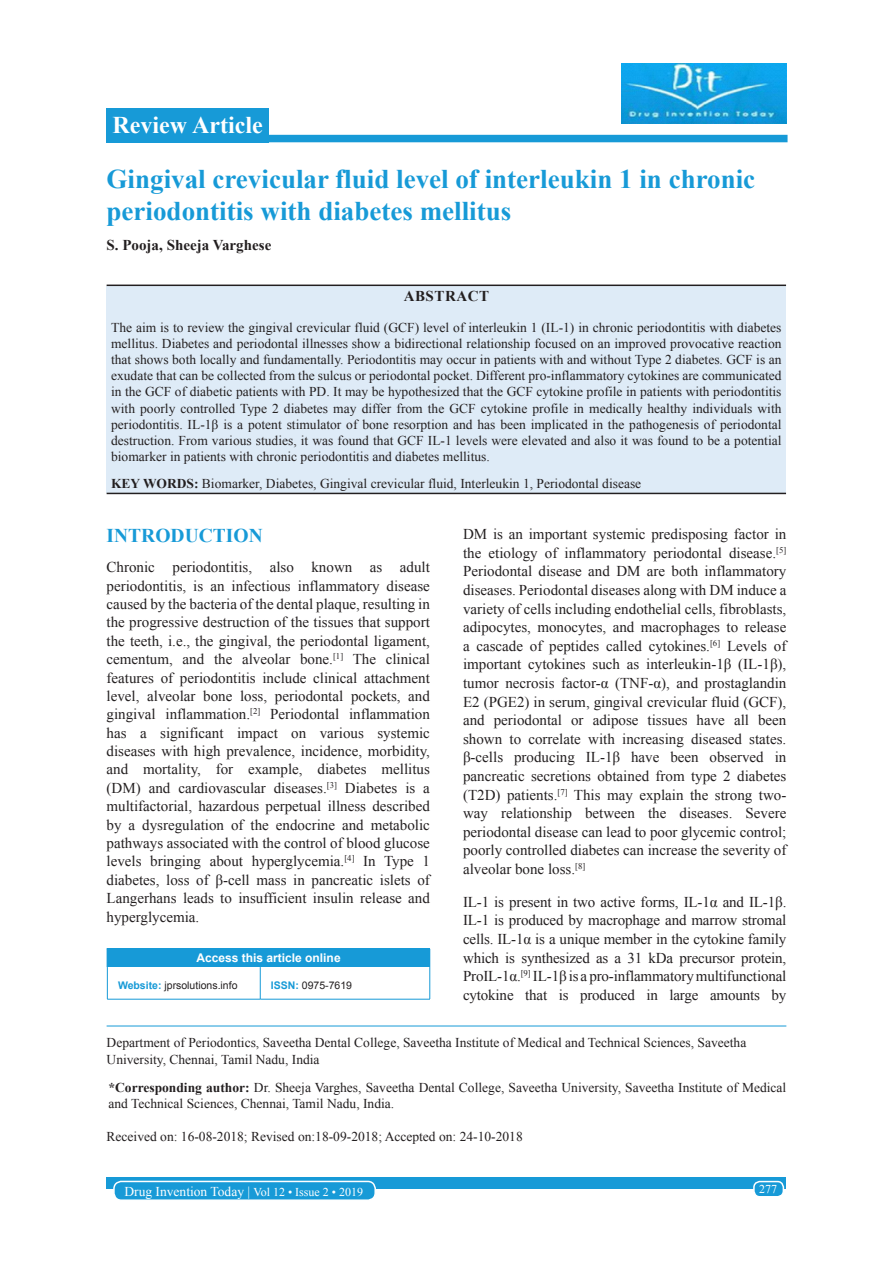
<style>
.page{position:relative;width:893px;height:1263px;background:#fff}
.page>*{position:absolute;margin:0;border:0;box-sizing:border-box;transform-origin:0 0}
.AT{font:700 27px/32.4px "Times New Roman";color:#179ad7}
.AH{font:700 24px "Times New Roman";color:#fff}
.t1{font:700 19.5px "Times New Roman";color:#179ad7}
.TX{font:15px/18.6px "Times New Roman";color:#231f20;text-align:justify}
.AU{font:700 15px "Times New Roman";color:#231f20}
.ABSH{font:700 15px "Times New Roman";letter-spacing:.035em;color:#231f20}
.ABS{font:13.5px/16.2px "Times New Roman";color:#231f20;text-align:justify}
.ADD{font:13.5px/16.2px "Times New Roman";color:#231f20}
.AFF{font:13.5px/16.2px "Times New Roman";color:#231f20}
.KWD{font:13.5px "Times New Roman";color:#231f20}
.HIS{font:13.5px "Times New Roman";color:#231f20}
.foot1{font:13.5px "Times New Roman";color:#fff}
.ATAO{font:700 12px "Arial";color:#fff}
.foot1-2{font:12px "Times New Roman";color:#fff}
.WEBSITE{font:10.5px "Arial";color:#231f20}
.s1{font-weight:700}
.s2{font-weight:700;color:#179ad7}
.s3{font-size:12px}
</style>
<div class="page">
<div style="left:106px;top:1177px;width:680px;height:12px;background:#179ad7"></div>
<div style="left:753px;top:1181px;width:30px;height:15px;background:#179ad7;border-radius:6px"></div>
<div style="left:752px;top:1180px;width:31px;height:17px;border:2px solid #fff;border-radius:6px"></div>
<div style="left:114px;top:1181px;width:261px;height:19px;background:#179ad7;border-radius:7px"></div>
<div style="left:113px;top:1180px;width:263px;height:21px;border:2px solid #fff;border-radius:7px"></div>
<div style="left:106px;top:108px;width:162px;height:34px;background:#179ad7"></div>
<div style="left:265px;top:135px;width:522px;height:7px;background:#179ad7"></div>
<hr style="left:106px;top:1025px;width:680px;height:1px;background:#179ad7">
<div style="left:107px;top:948px;width:322px;height:19px;background:#179ad7"></div>
<svg style="left:106px;top:949px;width:1px;height:18px"></svg>
<hr style="left:106px;top:948px;width:154px;height:1px;background:#179ad7">
<hr style="left:260px;top:948px;width:170px;height:1px;background:#179ad7">
<svg style="left:429px;top:949px;width:1px;height:18px"></svg>
<hr style="left:107px;top:967px;width:1px;height:32px;background:#179ad7">
<hr style="left:107px;top:999px;width:153px;height:1px;background:#179ad7">
<hr style="left:260px;top:967px;width:1px;height:32px;background:#179ad7">
<hr style="left:429px;top:967px;width:1px;height:32px;background:#179ad7">
<hr style="left:260px;top:999px;width:170px;height:1px;background:#179ad7">
<img style="left:621px;top:63px;width:164px;height:60px">
<div style="left:106px;top:286px;width:679px;height:207px;background:#deebf7"></div>
<hr style="left:106px;top:284px;width:679px;height:2px;background:#231f20">
<hr style="left:106px;top:493px;width:679px;height:1px;background:#231f20">
<p class="AH" style="left:112px;top:108px;width:151px">Review Article</p>
<p class="AT" style="left:106px;top:162px;width:650px">Gingival crevicular fluid level of interleukin 1 in chronic periodontitis with diabetes mellitus</p>
<p class="AU" style="left:106px;top:234px;width:166px">S. Pooja, Sheeja Varghese</p>
<p class="ABSH" style="left:403px;top:285px;width:87px">ABSTRACT</p>
<p class="ABS" style="left:111px;top:318px;width:671px">The aim is to review the gingival crevicular fluid (GCF) level of interleukin 1 (IL-1) in chronic periodontitis with diabetes mellitus. Diabetes and periodontal illnesses show a bidirectional relationship focused on an improved provocative reaction that shows both locally and fundamentally. Periodontitis may occur in patients with and without Type 2 diabetes. GCF is an exudate that can be collected from the sulcus or periodontal pocket. Different pro-inflammatory cytokines are communicated in the GCF of diabetic patients with PD. It may be hypothesized that the GCF cytokine profile in patients with periodontitis with poorly controlled Type 2 diabetes may differ from the GCF cytokine profile in medically healthy individuals with periodontitis. IL-1β is a potent stimulator of bone resorption and has been implicated in the pathogenesis of periodontal destruction. From various studies, it was found that GCF IL-1 levels were elevated and also it was found to be a potential biomarker in patients with chronic periodontitis and diabetes mellitus.</p>
<p class="KWD" style="left:111px;top:474px;width:531px"><span class="s1">KEY WORDS:</span> Biomarker, Diabetes, Gingival crevicular fluid, Interleukin 1, Periodontal disease</p>
<h1 class="t1" style="left:106px;top:521px;width:157px">INTRODUCTION</h1>
<p class="TX" style="left:106px;top:557px;width:325px">Chronic periodontitis, also known as adult periodontitis, is an infectious inflammatory disease caused by the bacteria of the dental plaque, resulting in the progressive destruction of the tissues that support the teeth, i.e., the gingival, the periodontal ligament, cementum, and the alveolar bone.<sup>[1]</sup> The clinical features of periodontitis include clinical attachment level, alveolar bone loss, periodontal pockets, and gingival inflammation.<sup>[2]</sup> Periodontal inflammation has a significant impact on various systemic diseases with high prevalence, incidence, morbidity, and mortality, for example, diabetes mellitus (DM) and cardiovascular diseases.<sup>[3]</sup> Diabetes is a multifactorial, hazardous perpetual illness described by a dysregulation of the endocrine and metabolic pathways associated with the control of blood glucose levels bringing about hyperglycemia.<sup>[4]</sup> In Type 1 diabetes, loss of β-cell mass in pancreatic islets of Langerhans leads to insufficient insulin release and hyperglycemia.</p>
<p class="ATAO" style="left:196px;top:950px;width:146px">Access this article online</p>
<p class="WEBSITE" style="left:118px;top:978px;width:121px"><span class="s2">Website:</span> jprsolutions.info</p>
<p class="WEBSITE" style="left:271px;top:978px;width:83px"><span class="s2">ISSN:</span> 0975-7619</p>
<p class="TX" style="left:463px;top:524px;width:325px">DM is an important systemic predisposing factor in the etiology of inflammatory periodontal disease.<sup>[5] </sup>Periodontal disease and DM are both inflammatory diseases. Periodontal diseases along with DM induce a variety of cells including endothelial cells, fibroblasts, adipocytes, monocytes, and macrophages to release a cascade of peptides called cytokines.<sup>[6]</sup> Levels of important cytokines such as interleukin-1β (IL-1β), tumor necrosis factor-α (TNF-α), and prostaglandin E2 (PGE2) in serum, gingival crevicular fluid (GCF), and periodontal or adipose tissues have all been shown to correlate with increasing diseased states. β-cells producing IL-1β have been observed in pancreatic secretions obtained from type 2 diabetes (T2D) patients.<sup>[7]</sup> This may explain the strong two&shy;way relationship between the diseases. Severe periodontal disease can lead to poor glycemic control; poorly controlled diabetes can increase the severity of alveolar bone loss.<sup>[8]</sup></p>
<p class="TX" style="left:463px;top:892px;width:325px">IL-1 is present in two active forms, IL-1α and IL-1β.<br>IL-1 is produced by macrophage and marrow stromal cells. IL-1α is a unique member in the cytokine family which is synthesized as a 31 kDa precursor protein, ProIL-1α.<sup>[9]</sup> IL-1β is a pro-inflammatory multifunctional cytokine that is produced in large amounts by</p>
<p class="AFF" style="left:106px;top:1034px;width:641px">Department of Periodontics, Saveetha Dental College, Saveetha Institute of Medical and Technical Sciences, Saveetha<br>University, Chennai, Tamil Nadu, India</p>
<p class="ADD" style="left:108px;top:1078px;width:679px"><span class="s1">*Corresponding author:</span> Dr. Sheeja Varghes, Saveetha Dental College, Saveetha University, Saveetha Institute of Medical and Technical Sciences, Chennai, Tamil Nadu, India.</p>
<p class="HIS" style="left:106px;top:1126px;width:417px">Received on: 16-08-2018; Revised on:18-09-2018; Accepted on: 24-10-2018</p>
<p class="foot1" style="left:124px;top:1181px;width:240px">Drug Invention Today | <span class="s3">Vol 12 • Issue 2 • 2019</span></p>
<p class="foot1-2" style="left:758px;top:1180px;width:19px">277</p>
</div>
